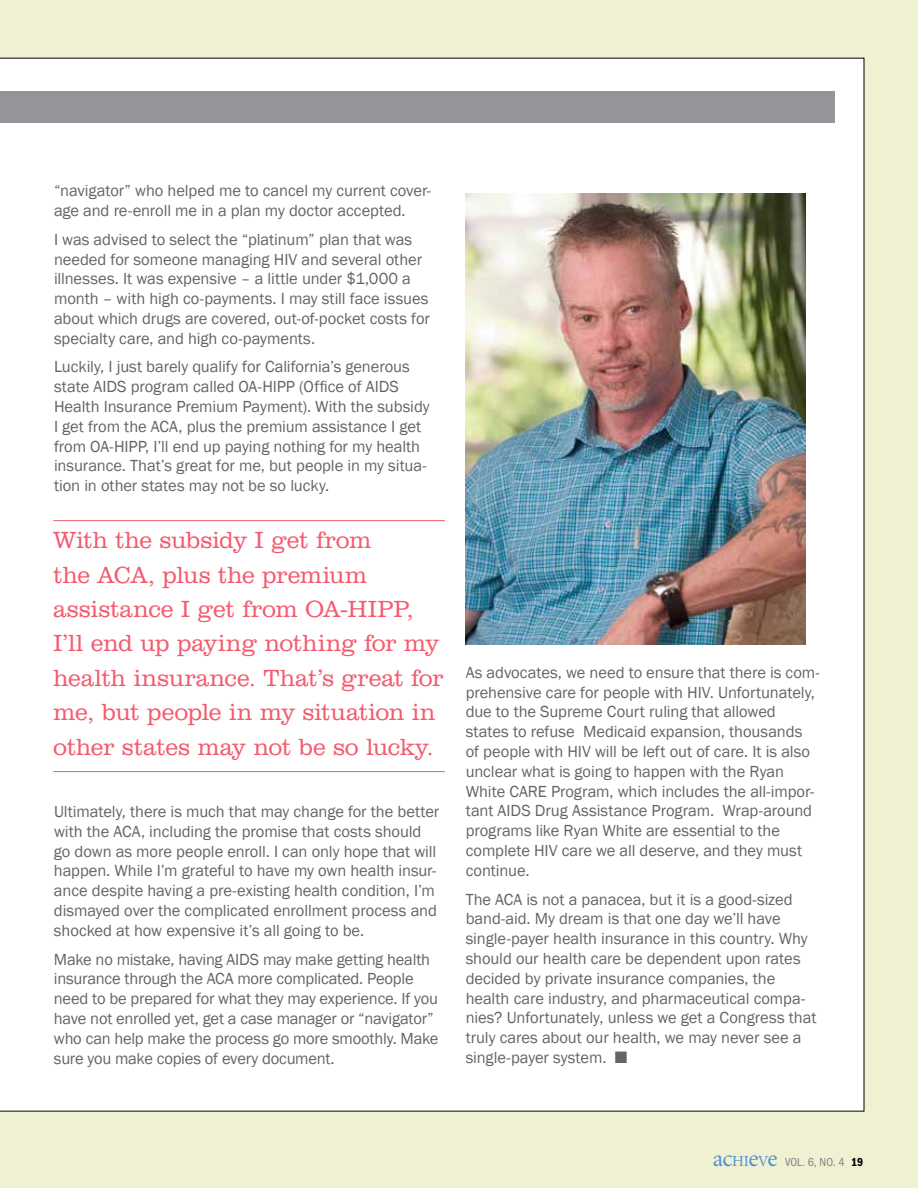
<style>
.page{position:relative;width:918px;height:1188px;background:#f0f1d2}
.page>*{position:absolute;margin:0;border:0;box-sizing:border-box;transform-origin:0 0}
.t1{font:300 24px/34.5px "Clarendon BT";letter-spacing:-.02em;color:#f45b6e}
.t2{font:16.5px/19.8px "Franklin Gothic";letter-spacing:-.005em;color:#636466}
.t3{font:condensed 12px "Franklin Gothic";color:#808285}
.s1{font-family:"Minion";font-stretch:normal;font-size:24px;color:#5091cd}
.s2{font-family:"Minion";font-stretch:normal;font-size:15.45px;color:#5091cd}
.s3{font-weight:600;color:#000}
</style>
<div class="page">
<div style="left:0;top:58px;width:864px;height:1054px;background:#fff"></div>
<div style="left:0;top:91px;width:835px;height:31px;background:#939598"></div>
<img style="left:466px;top:193px;width:339px;height:452px">
<hr style="left:53px;top:520px;width:392px;height:1px;background:#f45b6e">
<hr style="left:53px;top:771px;width:392px;height:1px;background:#f45b6e">
<p class="t2" style="left:54px;top:181px;width:378px">“navigator” who helped me to cancel my current cover&shy;age and re-enroll me in a plan my doctor accepted.</p>
<p class="t2" style="left:54px;top:230px;width:378px">I was advised to select the “platinum” plan that was needed for someone managing HIV and several other illnesses. It was expensive – a little under $1,000 a month – with high co-payments. I may still face issues about which drugs are covered, out-of-pocket costs for specialty care, and high co-payments.</p>
<p class="t2" style="left:54px;top:357px;width:377px">Luckily, I just barely qualify for California’s generous state AIDS program called OA-HIPP (Office of AIDS Health Insurance Premium Payment). With the subsidy I get from the ACA, plus the premium assistance I get from OA-HIPP, I’ll end up paying nothing for my health insurance. That’s great for me, but people in my situa&shy;tion in other states may not be so lucky.</p>
<h1 class="t1" style="left:53px;top:522px;width:392px">With the subsidy I get from<br>the ACA, plus the premium assistance I get from OA-HIPP,<br>I’ll end up paying nothing for my health insurance. That’s great for me, but people in my situation in other states may not be so lucky.</h1>
<p class="t2" style="left:54px;top:802px;width:387px">Ultimately, there is much that may change for the better with the ACA, including the promise that costs should go down as more people enroll. I can only hope that will happen. While I’m grateful to have my own health insur&shy;ance despite having a pre-existing health condition, I’m dismayed over the complicated enrollment process and shocked at how expensive it’s all going to be.</p>
<p class="t2" style="left:54px;top:950px;width:386px">Make no mistake, having AIDS may make getting health insurance through the ACA more complicated. People need to be prepared for what they may experience. If you have not enrolled yet, get a case manager or “navigator” who can help make the process go more smoothly. Make sure you make copies of every document.</p>
<p class="t2" style="left:466px;top:663px;width:356px">As advocates, we need to ensure that there is com&shy;prehensive care for people with HIV. Unfortunately, due to the Supreme Court ruling that allowed states to refuse M edicaid expansion, thousands of people with HIV will be left out of care. It is also unclear what is going to happen with the Ryan White CARE Program, which includes the all-impor&shy;tant AIDS Drug Assistance Program. Wrap-around programs like Ryan White are essential to the complete HIV care we all deserve, and they must continue.</p>
<p class="t2" style="left:466px;top:890px;width:352px">The ACA is not a panacea, but it is a good-sized band-aid. My dream is that one day we’ll have single-payer health insurance in this country. Why should our health care be dependent upon rates decided by private insurance companies, the health care industry, and pharmaceutical compa&shy;nies? Unfortunately, unless we get a Congress that truly cares about our health, we may never see a single-payer system. ■</p>
<p class="t3" style="left:713px;top:1155px;width:152px"><span class="s1">ac</span><span class="s2">HI</span><span class="s1">e</span><span class="s2">V</span><span class="s1">e</span> VOL. 6, NO. 4 <span class="s3">19</span></p>
</div>
